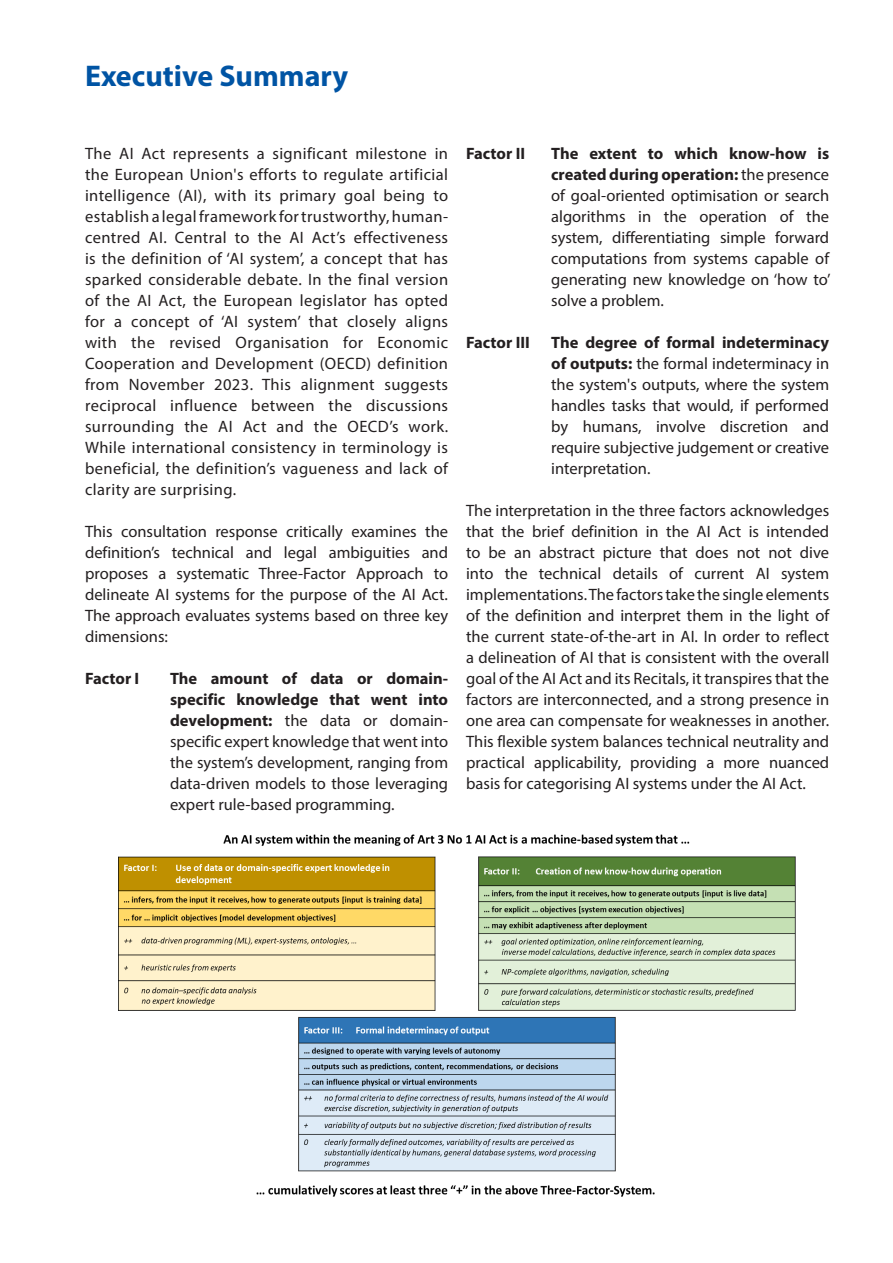
<style>
.page{position:relative;width:893px;height:1263px;background:#fff}
.page>*{position:absolute;margin:0;border:0;box-sizing:border-box;transform-origin:0 0}
.Chapter_Subheading{font:700 30px "Myriad Pro";color:#0054a4}
.body-text{font:16.5px/21px "Myriad Pro";color:#231f20;text-align:justify}
.body-text-2{font:700 16.5px "Myriad Pro";color:#231f20}
.s1{font-weight:700}
</style>
<div class="page">
<img style="left:118px;top:834px;width:678px;height:363px">
<p class="Chapter_Subheading" style="left:85px;top:57px;width:265px">Executive Summary</p>
<p class="body-text" style="left:85px;top:143px;width:365px">The AI Act represents a significant milestone in the European Union's efforts to regulate artificial intelligence (AI), with its primary goal being to establish a legal framework for trustworthy, human&shy;centred AI. Central to the AI Act’s effectiveness is the definition of ‘AI system’, a concept that has sparked considerable debate. In the final version of the AI Act, the European legislator has opted for a concept of ‘AI system’ that closely aligns with the revised Organisation for Economic Cooperation and Development (OECD) definition from November 2023. This alignment suggests reciprocal influence between the discussions surrounding the AI Act and the OECD’s work.<br>While international consistency in terminology is beneficial, the definition’s vagueness and lack of clarity are surprising.</p>
<p class="body-text" style="left:85px;top:521px;width:365px">This consultation response critically examines the definition’s technical and legal ambiguities and proposes a systematic Three-Factor Approach to delineate AI systems for the purpose of the AI Act.<br>The approach evaluates systems based on three key dimensions:</p>
<p class="body-text-2" style="left:85px;top:668px;width:56px">Factor I</p>
<p class="body-text" style="left:170px;top:668px;width:280px"><span class="s1">The amount of data or domain&shy;specific knowledge that went into development:</span> the data or domain&shy;specific expert knowledge that went into the system’s development, ranging from data-driven models to those leveraging expert rule-based programming.</p>
<p class="body-text-2" style="left:466px;top:143px;width:60px">Factor II</p>
<p class="body-text" style="left:551px;top:143px;width:281px"><span class="s1">The extent to which know-how is created during operation:</span> the presence of goal-oriented optimisation or search algorithms in the operation of the system, differentiating simple forward computations from systems capable of generating new knowledge on ‘how to’ solve a problem.</p>
<p class="body-text-2" style="left:466px;top:332px;width:65px">Factor III</p>
<p class="body-text" style="left:551px;top:332px;width:280px"><span class="s1">The degree of formal indeterminacy of outputs:</span> the formal indeterminacy in the system's outputs, where the system handles tasks that would, if performed by humans, involve discretion and require subjective judgement or creative interpretation.</p>
<p class="body-text" style="left:466px;top:500px;width:365px">The interpretation in the three factors acknowledges that the brief definition in the AI Act is intended to be an abstract picture that does not not dive into the technical details of current AI system implementations. The factors take the single elements of the definition and interpret them in the light of the current state-of-the-art in AI. In order to reflect a delineation of AI that is consistent with the overall goal of the AI Act and its Recitals, it transpires that the factors are interconnected, and a strong presence in one area can compensate for weaknesses in another.<br>This flexible system balances technical neutrality and practical applicability, providing a more nuanced basis for categorising AI systems under the AI Act.</p>
</div>
